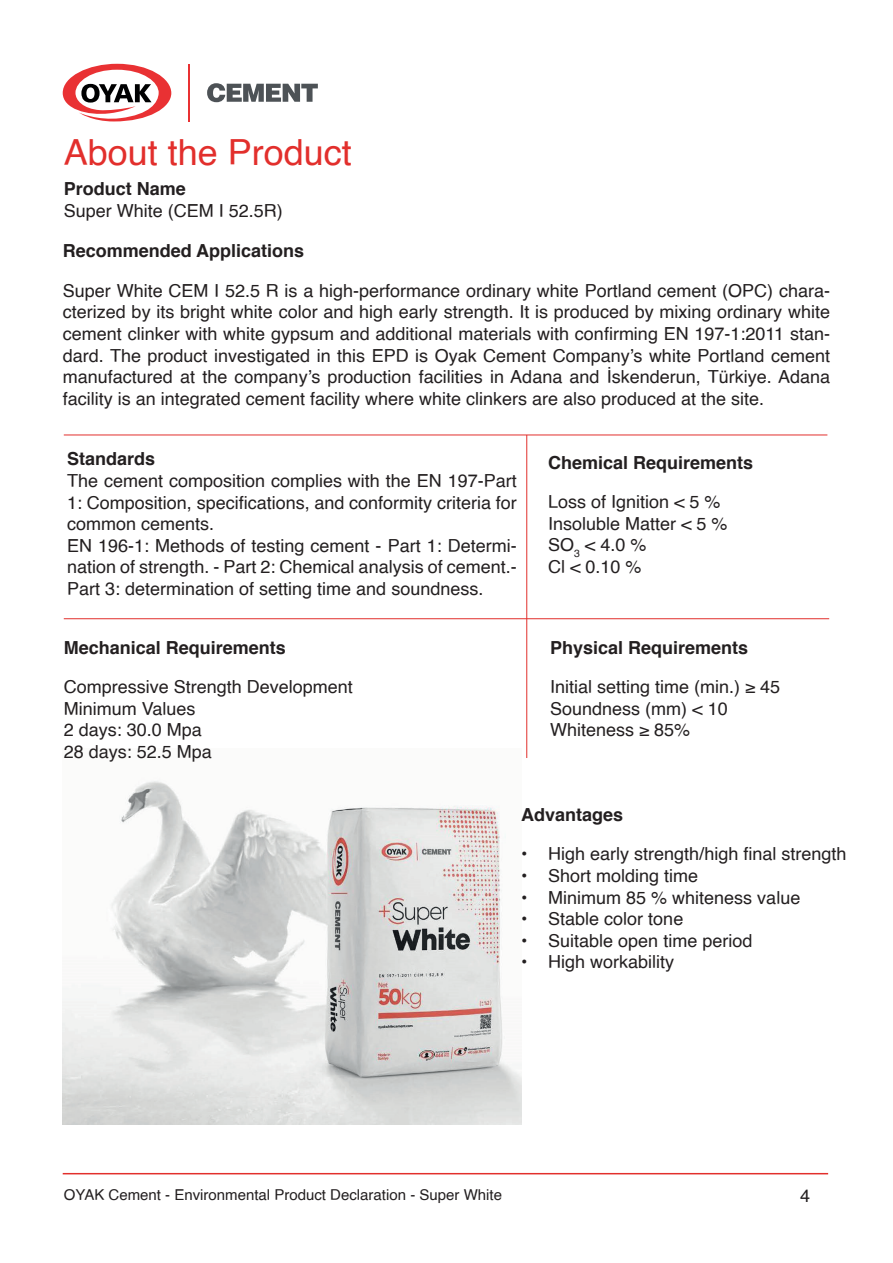
<style>
.page{position:relative;width:893px;height:1263px;background:#fff}
.page>*{position:absolute;margin:0;border:0;box-sizing:border-box;transform-origin:0 0}
.t1{font:36px "Helvetica";color:#e22f2c}
.t2{font:18px/21.6px "Helvetica";color:#231f20}
.t3{font:700 18px "Helvetica";color:#231f20}
.t4{font:15px "Helvetica";color:#231f20}
</style>
<div class="page">
<hr style="left:188px;top:64px;width:2px;height:57px;background:#e93133">
<svg style="left:63px;top:64px;width:108px;height:57px"></svg>
<svg style="left:207px;top:83px;width:111px;height:19px"></svg>
<hr style="left:63px;top:1173px;width:765px;height:1px;background:#e22f2c">
<img style="left:63px;top:781px;width:458px;height:343px">
<hr style="left:64px;top:618px;width:765px;height:1px;background:#e22f2c">
<hr style="left:526px;top:435px;width:1px;height:323px;background:#e22f2c">
<hr style="left:64px;top:435px;width:763px;height:1px;background:#e22f2c">
<h1 class="t1" style="left:64px;top:125px;width:290px">About the Product</h1>
<p class="t3" style="left:64px;top:174px;width:124px">Product Name</p>
<p class="t2" style="left:64px;top:200px;width:221px">Super White (CEM I 52.5R)</p>
<p class="t3" style="left:63px;top:236px;width:243px">Recommended Applications</p>
<p class="t2" style="left:63px;top:280px;width:769px;text-align:justify">Super White CEM I 52.5 R is a high-performance ordinary white Portland cement (OPC) chara&shy;cterized by its bright white color and high early strength. It is produced by mixing ordinary white cement clinker with white gypsum and additional materials with confirming EN 197-1:2011 stan&shy;dard. The product investigated in this EPD is Oyak Cement Company’s white Portland cement manufactured at the company’s production facilities in Adana and İskenderun, Türkiye. Adana facility is an integrated cement facility where white clinkers are also produced at the site.</p>
<p class="t3" style="left:67px;top:444px;width:90px">Standards</p>
<p class="t2" style="left:67px;top:470px;width:451px">The cement composition complies with the EN 197-Part 1: Composition, specifications, and conformity criteria for common cements.<br>EN 196-1: Methods of testing cement - Part 1: Determi&shy;nation of strength. - Part 2: Chemical analysis of cement.- Part 3: determination of setting time and soundness.</p>
<p class="t3" style="left:64px;top:633px;width:224px">Mechanical Requirements</p>
<p class="t2" style="left:64px;top:676px;width:291px">Compressive Strength Development<br>Minimum Values<br>2 days: 30.0 Mpa<br>28 days: 52.5 Mpa</p>
<p class="t3" style="left:548px;top:448px;width:206px">Chemical Requirements</p>
<p class="t2" style="left:548px;top:491px;width:181px">Loss of Ignition &lt; 5 %<br>Insoluble Matter &lt; 5 %<br>SO<sub>3</sub> &lt; 4.0 %<br>Cl &lt; 0.10 %</p>
<p class="t3" style="left:550px;top:633px;width:200px">Physical Requirements</p>
<p class="t2" style="left:550px;top:676px;width:231px">Initial setting time (min.) ≥ 45<br>Soundness (mm) &lt; 10<br>Whiteness ≥ 85%</p>
<p class="t3" style="left:521px;top:800px;width:104px">Advantages</p>
<p class="t2" style="left:521px;top:844px;width:327px">• High early strength/high final strength</p>
<p class="t2" style="left:521px;top:865px;width:179px">• Short molding time</p>
<p class="t2" style="left:521px;top:887px;width:281px">• Minimum 85 % whiteness value</p>
<p class="t2" style="left:521px;top:909px;width:164px">• Stable color tone</p>
<p class="t2" style="left:521px;top:930px;width:233px">• Suitable open time period</p>
<p class="t2" style="left:521px;top:952px;width:155px">• High workability</p>
<p class="t4" style="left:64px;top:1183px;width:440px">OYAK Cement - Environmental Product Declaration - Super White</p>
<p class="t2" style="left:800px;top:1185px;width:12px">4</p>
</div>
